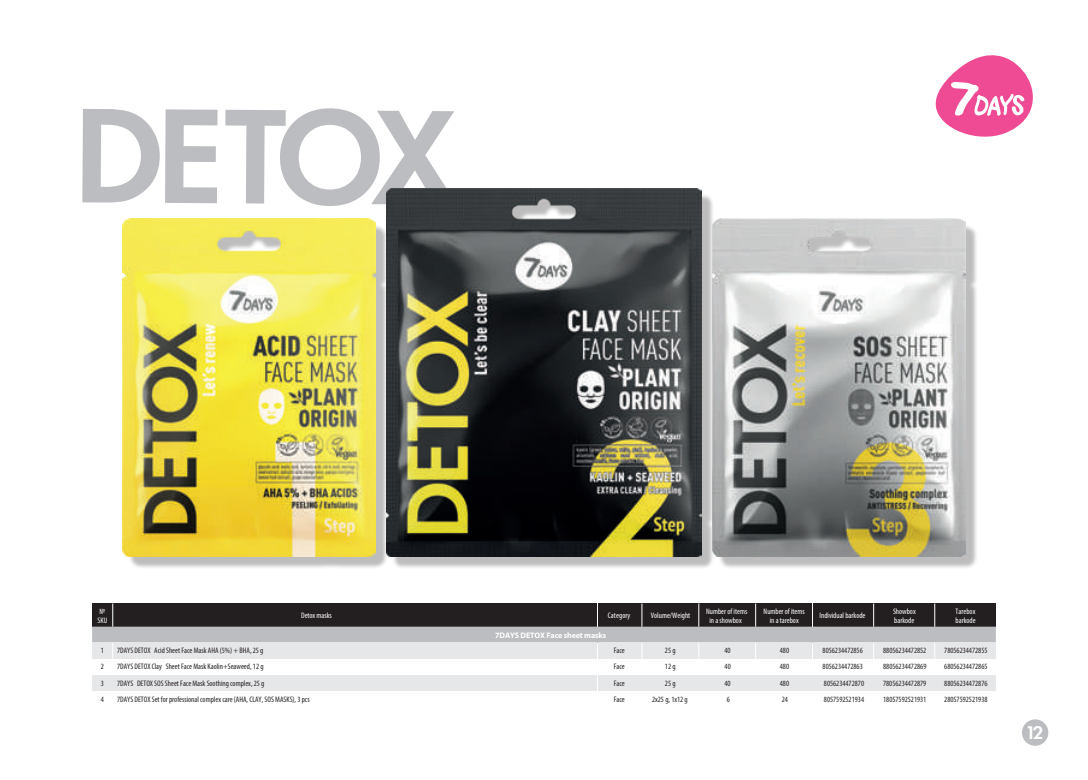
<style>
.page{position:relative;width:1088px;height:780px;background:#fff}
.page>*{position:absolute;margin:0;border:0;box-sizing:border-box;transform-origin:0 0}
.t1{font:600 140.12px "Futura PT";letter-spacing:-.09em;color:#bcbdc0}
.t2{font:600 19.12px "Futura PT";color:#fff}
.t3{font:condensed 8px "Myriad Pro";color:#231f20}
.t4{font:condensed 8px/9px "Myriad Pro";color:#fff}
.t5{font:700 8px "Myriad Pro";letter-spacing:-.015em;color:#fff}
</style>
<div class="page">
<div style="left:1022px;top:719px;width:26px;height:26px;background:#bcbdc0;border-radius:50%"></div>
<svg style="left:92px;top:603px;width:904px;height:56px;background:#898789"></svg>
<div style="left:935px;top:675px;width:61px;height:16px;background:#e6e7e9"></div>
<div style="left:873px;top:675px;width:62px;height:16px;background:#e6e7e9"></div>
<div style="left:812px;top:675px;width:61px;height:16px;background:#e6e7e9"></div>
<div style="left:755px;top:675px;width:57px;height:16px;background:#e6e7e9"></div>
<div style="left:699px;top:675px;width:56px;height:16px;background:#e6e7e9"></div>
<div style="left:642px;top:675px;width:57px;height:16px;background:#e6e7e9"></div>
<div style="left:598px;top:675px;width:44px;height:16px;background:#e6e7e9"></div>
<div style="left:142px;top:675px;width:455px;height:16px;background:#e6e7e9"></div>
<div style="left:113px;top:675px;width:29px;height:16px;background:#e6e7e9"></div>
<div style="left:92px;top:675px;width:21px;height:16px;background:#e6e7e9"></div>
<img style="left:126px;top:191px;width:850px;height:377px">
<img style="left:123px;top:218px;width:253px;height:338px">
<img style="left:386px;top:188px;width:315px;height:368px">
<img style="left:712px;top:218px;width:253px;height:338px">
<svg style="left:935px;top:55px;width:98px;height:82px"></svg>
<h1 class="t1" style="left:72px;top:69px;width:389px">DETOX</h1>
<p class="t4" style="left:98px;top:606px;width:11px">№<br>SKU</p>
<p class="t4" style="left:301px;top:611px;width:32px">Detox masks</p>
<p class="t4" style="left:608px;top:611px;width:24px">Category</p>
<p class="t4" style="left:651px;top:611px;width:41px">Volume/Weight</p>
<p class="t4" style="left:706px;top:606px;width:43px;text-align:center">Number of items in a showbox</p>
<p class="t4" style="left:763px;top:606px;width:43px;text-align:center">Number of items in a tarebox</p>
<p class="t4" style="left:819px;top:611px;width:48px">Individual barkode</p>
<p class="t4" style="left:893px;top:606px;width:24px">Showbox barkode</p>
<p class="t4" style="left:955px;top:606px;width:21px">Tarebox barkode</p>
<p class="t5" style="left:495px;top:629px;width:113px">7DAYS DETOX Face sheet masks</p>
<p class="t3" style="left:101px;top:645px;width:5px">1</p>
<p class="t3" style="left:117px;top:645px;width:148px">7DAYS DETOX Acid Sheet Face Mask AHA (5%) + BHA, 25 g</p>
<p class="t3" style="left:614px;top:645px;width:13px">Face</p>
<p class="t3" style="left:665px;top:645px;width:12px">25 g</p>
<p class="t3" style="left:724px;top:645px;width:8px">40</p>
<p class="t3" style="left:780px;top:645px;width:11px">480</p>
<p class="t3" style="left:822px;top:645px;width:42px">8056234472856</p>
<p class="t3" style="left:883px;top:645px;width:45px">88056234472852</p>
<p class="t3" style="left:944px;top:645px;width:45px">78056234472855</p>
<p class="t3" style="left:101px;top:661px;width:5px">2</p>
<p class="t3" style="left:117px;top:661px;width:148px">7DAYS DETOX Clay Sheet Face Mask Kaolin+Seaweed, 12 g</p>
<p class="t3" style="left:614px;top:661px;width:13px">Face</p>
<p class="t3" style="left:665px;top:661px;width:12px">12 g</p>
<p class="t3" style="left:724px;top:661px;width:8px">40</p>
<p class="t3" style="left:780px;top:661px;width:11px">480</p>
<p class="t3" style="left:822px;top:661px;width:42px">8056234472863</p>
<p class="t3" style="left:883px;top:661px;width:45px">88056234472869</p>
<p class="t3" style="left:944px;top:661px;width:45px">68056234472865</p>
<p class="t3" style="left:101px;top:678px;width:5px">3</p>
<p class="t3" style="left:117px;top:678px;width:149px">7DAYS DETOX SOS Sheet Face Mask Soothing complex, 25 g</p>
<p class="t3" style="left:614px;top:678px;width:13px">Face</p>
<p class="t3" style="left:665px;top:678px;width:12px">25 g</p>
<p class="t3" style="left:724px;top:678px;width:8px">40</p>
<p class="t3" style="left:780px;top:678px;width:11px">480</p>
<p class="t3" style="left:824px;top:678px;width:42px">8056234472870</p>
<p class="t3" style="left:883px;top:678px;width:45px">78056234472879</p>
<p class="t3" style="left:944px;top:678px;width:45px">88056234472876</p>
<p class="t3" style="left:101px;top:694px;width:5px">4</p>
<p class="t3" style="left:117px;top:694px;width:194px">7DAYS DETOX Set for professional complex care (AHA, CLAY, SOS MASKS), 3 pcs</p>
<p class="t3" style="left:614px;top:694px;width:13px">Face</p>
<p class="t3" style="left:652px;top:694px;width:37px">2x25 g, 1х12 g</p>
<p class="t3" style="left:727px;top:694px;width:5px">6</p>
<p class="t3" style="left:782px;top:694px;width:8px">24</p>
<p class="t3" style="left:824px;top:694px;width:42px">8057592521934</p>
<p class="t3" style="left:883px;top:694px;width:45px">18057592521931</p>
<p class="t3" style="left:944px;top:694px;width:45px">28057592521938</p>
<h2 class="t2" style="left:1025px;top:720px;width:20px">12</h2>
</div>
